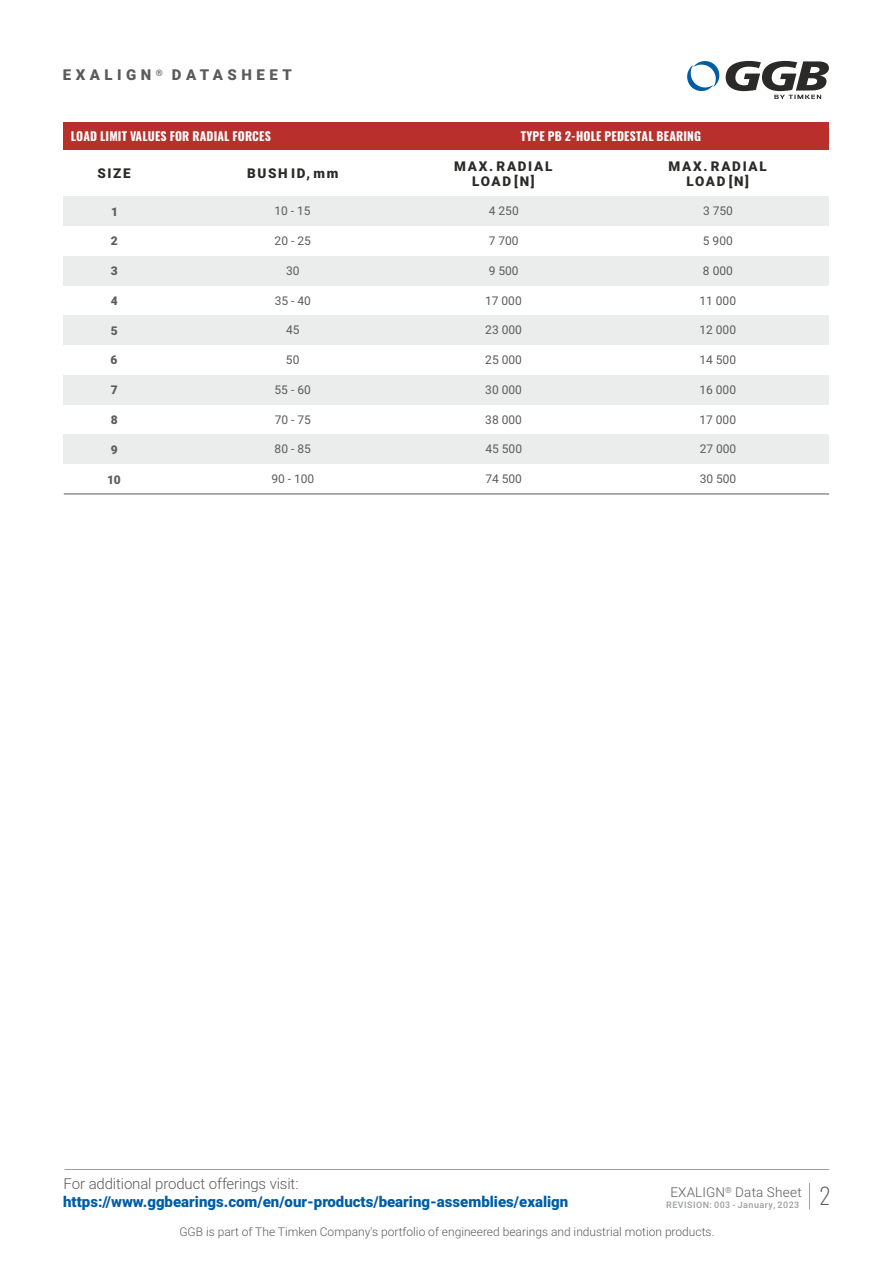
<style>
.page{position:relative;width:893px;height:1263px;background:#fff}
.page>*{position:absolute;margin:0;border:0;box-sizing:border-box;transform-origin:0 0}
.t1{font:200 22.5px "Oswald";color:#5b5b5b}
.t2{font:900 15px "Roboto";color:#005da4}
.t3{font:300 15px "Roboto";letter-spacing:-.01em;color:#5b5b5b}
.t4{font:900 15px "Roboto";letter-spacing:.3em;color:#5b5b5b}
.t5{font:900 13.5px/14.5px "Roboto";letter-spacing:.125em;color:#2b2a29;text-align:center}
.t6{font:300 13.5px "Roboto";letter-spacing:.01em;color:#5b5b5b}
.t7{font:12px "Roboto";color:#5b5b5b}
.t8{font:300 12px "Roboto";color:#5b5b5b}
.t9{font:700 12px "Oswald";letter-spacing:.015em;color:#fefefe}
.t10{font:900 12px "Roboto";color:#5b5b5b}
.t11{font:500 9px "Roboto";letter-spacing:.05em;color:#9d9e9e}
.t12{font:900 9px "Roboto";color:#5b5b5b}
.t13{font:300 8.25px "Roboto";color:#5b5b5b}
</style>
<div class="page">
<hr style="left:65px;top:1169px;width:764px;height:1px;background:#9d9e9e">
<svg style="left:809px;top:1183px;width:1px;height:26px"></svg>
<div style="left:64px;top:196px;width:765px;height:30px;background:#ebecec"></div>
<div style="left:64px;top:256px;width:765px;height:30px;background:#ebecec"></div>
<div style="left:64px;top:315px;width:765px;height:30px;background:#ebecec"></div>
<div style="left:64px;top:375px;width:765px;height:30px;background:#ebecec"></div>
<div style="left:64px;top:434px;width:765px;height:30px;background:#ebecec"></div>
<div style="left:64px;top:122px;width:765px;height:27px;background:#b92f2c"></div>
<hr style="left:64px;top:493px;width:765px;height:1px;background:#5b5b5b">
<svg style="left:687px;top:60px;width:142px;height:39px"></svg>
<p class="t12" style="left:156px;top:69px;width:9px">®</p>
<p class="t4" style="left:63px;top:69px;width:90px">EXALIGN</p>
<p class="t4" style="left:172px;top:69px;width:121px">DATASHEET</p>
<p class="t9" style="left:71px;top:128px;width:202px">LOAD LIMIT VALUES FOR RADIAL FORCES</p>
<p class="t9" style="left:521px;top:128px;width:182px">TYPE PB 2-HOLE PEDESTAL BEARING</p>
<p class="t5" style="left:97px;top:167px;width:35px">SIZE</p>
<p class="t10" style="left:111px;top:207px;width:8px">1</p>
<p class="t10" style="left:111px;top:236px;width:8px">2</p>
<p class="t10" style="left:111px;top:266px;width:8px">3</p>
<p class="t10" style="left:111px;top:296px;width:8px">4</p>
<p class="t10" style="left:111px;top:326px;width:8px">5</p>
<p class="t10" style="left:111px;top:355px;width:8px">6</p>
<p class="t10" style="left:111px;top:385px;width:8px">7</p>
<p class="t10" style="left:111px;top:415px;width:8px">8</p>
<p class="t10" style="left:111px;top:445px;width:8px">9</p>
<p class="t10" style="left:107px;top:474px;width:15px">10</p>
<p class="t5" style="left:247px;top:167px;width:93px">BUSH ID, mm</p>
<p class="t5" style="left:454px;top:161px;width:100px">MAX. RADIAL<br>LOAD [N]</p>
<p class="t5" style="left:669px;top:161px;width:100px">MAX. RADIAL<br>LOAD [N]</p>
<p class="t7" style="left:274px;top:206px;width:38px">10 - 15</p>
<p class="t7" style="left:275px;top:236px;width:38px">20 - 25</p>
<p class="t7" style="left:286px;top:266px;width:15px">30</p>
<p class="t7" style="left:275px;top:296px;width:38px">35 - 40</p>
<p class="t7" style="left:286px;top:325px;width:15px">45</p>
<p class="t7" style="left:286px;top:355px;width:15px">50</p>
<p class="t7" style="left:275px;top:385px;width:38px">55 - 60</p>
<p class="t7" style="left:275px;top:415px;width:38px">70 - 75</p>
<p class="t7" style="left:275px;top:444px;width:38px">80 - 85</p>
<p class="t7" style="left:271px;top:474px;width:44px">90 - 100</p>
<p class="t7" style="left:489px;top:206px;width:31px">4 250</p>
<p class="t7" style="left:489px;top:236px;width:31px">7 700</p>
<p class="t7" style="left:489px;top:266px;width:31px">9 500</p>
<p class="t7" style="left:485px;top:296px;width:38px">17 000</p>
<p class="t7" style="left:485px;top:325px;width:38px">23 000</p>
<p class="t7" style="left:485px;top:355px;width:38px">25 000</p>
<p class="t7" style="left:485px;top:385px;width:38px">30 000</p>
<p class="t7" style="left:485px;top:415px;width:38px">38 000</p>
<p class="t7" style="left:485px;top:444px;width:38px">45 500</p>
<p class="t7" style="left:485px;top:474px;width:38px">74 500</p>
<p class="t7" style="left:703px;top:206px;width:31px">3 750</p>
<p class="t7" style="left:703px;top:236px;width:31px">5 900</p>
<p class="t7" style="left:703px;top:266px;width:31px">8 000</p>
<p class="t7" style="left:699px;top:296px;width:38px">11 000</p>
<p class="t7" style="left:699px;top:325px;width:38px">12 000</p>
<p class="t7" style="left:699px;top:355px;width:38px">14 500</p>
<p class="t7" style="left:699px;top:385px;width:38px">16 000</p>
<p class="t7" style="left:699px;top:415px;width:38px">17 000</p>
<p class="t7" style="left:700px;top:444px;width:38px">27 000</p>
<p class="t7" style="left:700px;top:474px;width:38px">30 500</p>
<p class="t3" style="left:64px;top:1178px;width:237px">For additional product offerings visit:</p>
<p class="t13" style="left:725px;top:1187px;width:8px">®</p>
<p class="t6" style="left:670px;top:1187px;width:133px">EXALIGN Data Sheet</p>
<p class="t2" style="left:63px;top:1196px;width:507px">https://www.ggbearings.com/en/our-products/bearing-assemblies/exalign</p>
<p class="t11" style="left:666px;top:1201px;width:135px">REVISION: 003 - January, 2023</p>
<p class="t8" style="left:179px;top:1226px;width:537px">GGB is part of The Timken Company's portfolio of engineered bearings and industrial motion products.</p>
<h1 class="t1" style="left:820px;top:1180px;width:13px">2</h1>
</div>
